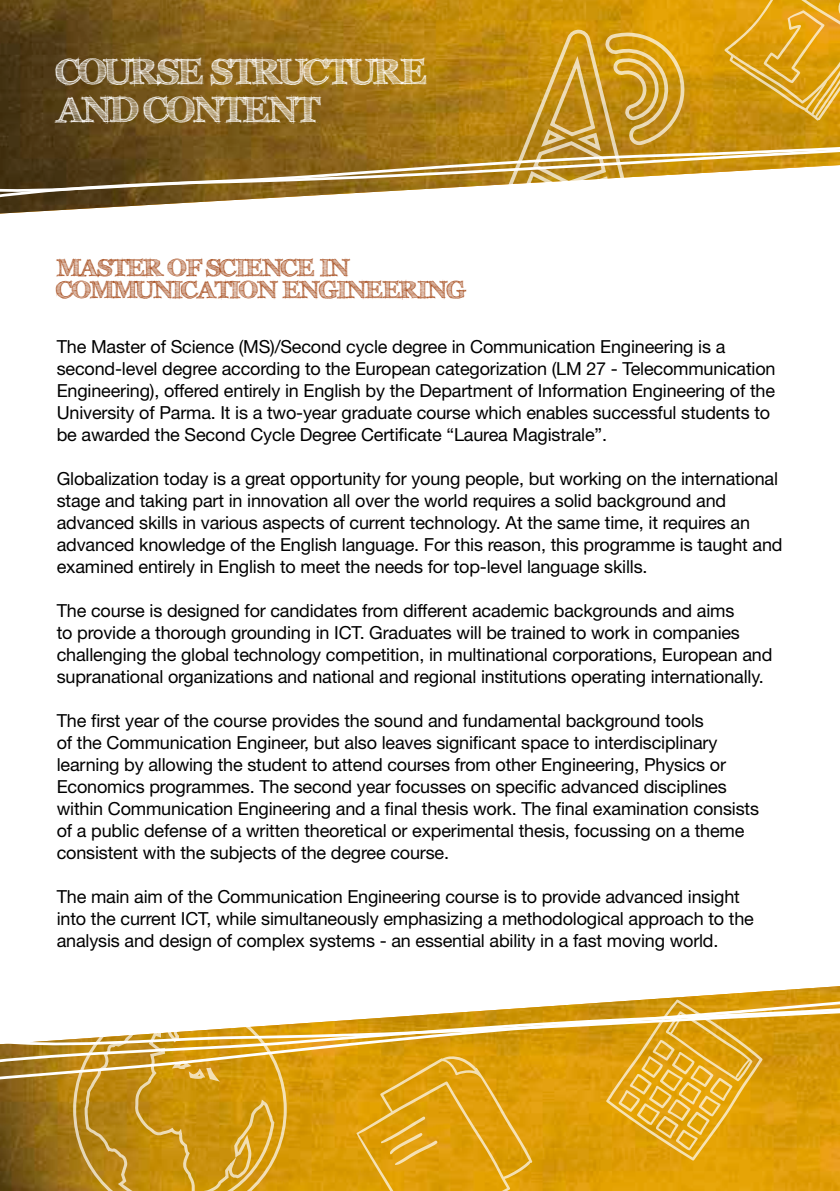
<style>
.page{position:relative;width:840px;height:1191px;background:#fff}
.page>*{position:absolute;margin:0;border:0;box-sizing:border-box;transform-origin:0 0}
.t1{font:700 36px/38px "FFF Tusj";letter-spacing:-.03em;color:#fff}
.t2{font:700 24.2px/22px "FFF Tusj";letter-spacing:-.01em;color:#a14210}
.t3{font:18px/22px "Helvetica Neue LT";letter-spacing:-.01em;color:#000}
</style>
<div class="page">
<img style="left:0;top:0;width:724px;height:213px">
<svg style="left:0;top:197px;width:724px;height:4px"></svg>
<svg style="left:0;top:89px;width:839px;height:108px;background:#947432"></svg>
<img style="left:0;top:1100px;width:839px;height:91px">
<svg style="left:0;top:986px;width:839px;height:114px"></svg>
<svg style="left:724px;top:0;width:115px;height:121px;background:#dca21f"></svg>
<svg style="left:605px;top:999px;width:157px;height:161px;background:#e2ab2a"></svg>
<svg style="left:356px;top:1056px;width:176px;height:135px;background:#e0a215"></svg>
<svg style="left:497px;top:27px;width:191px;height:186px"></svg>
<svg style="left:72px;top:997px;width:216px;height:194px"></svg>
<h1 class="t1" style="left:57px;top:52px;width:371px">COURSE STRUCTURE<br>AND CONTENT</h1>
<h2 class="t2" style="left:57px;top:256px;width:409px">MASTER OF SCIENCE IN<br>COMMUNICATION ENGINEERING</h2>
<p class="t3" style="left:57px;top:335px;width:719px">The Master of Science (MS)/Second cycle degree in Communication Engineering is a second-level degree according to the European categorization (LM 27 - Telecommunication Engineering), offered entirely in English by the Department of Information Engineering of the University of Parma. It is a two-year graduate course which enables successful students to be awarded the Second Cycle Degree Certificate “Laurea Magistrale”.</p>
<p class="t3" style="left:57px;top:467px;width:727px">Globalization today is a great opportunity for young people, but working on the international stage and taking part in innovation all over the world requires a solid background and advanced skills in various aspects of current technology. At the same time, it requires an advanced knowledge of the English language. For this reason, this programme is taught and examined entirely in English to meet the needs for top-level language skills.</p>
<p class="t3" style="left:57px;top:599px;width:716px">The course is designed for candidates from different academic backgrounds and aims<br>to provide a thorough grounding in ICT. Graduates will be trained to work in companies challenging the global technology competition, in multinational corporations, European and supranational organizations and national and regional institutions operating internationally.</p>
<p class="t3" style="left:57px;top:709px;width:703px">The first year of the course provides the sound and fundamental background tools<br>of the Communication Engineer, but also leaves significant space to interdisciplinary learning by allowing the student to attend courses from other Engineering, Physics or Economics programmes. The second year focusses on specific advanced disciplines within Communication Engineering and a final thesis work. The final examination consists of a public defense of a written theoretical or experimental thesis, focussing on a theme consistent with the subjects of the degree course.</p>
<p class="t3" style="left:57px;top:885px;width:698px">The main aim of the Communication Engineering course is to provide advanced insight into the current ICT, while simultaneously emphasizing a methodological approach to the analysis and design of complex systems - an essential ability in a fast moving world.</p>
</div>
